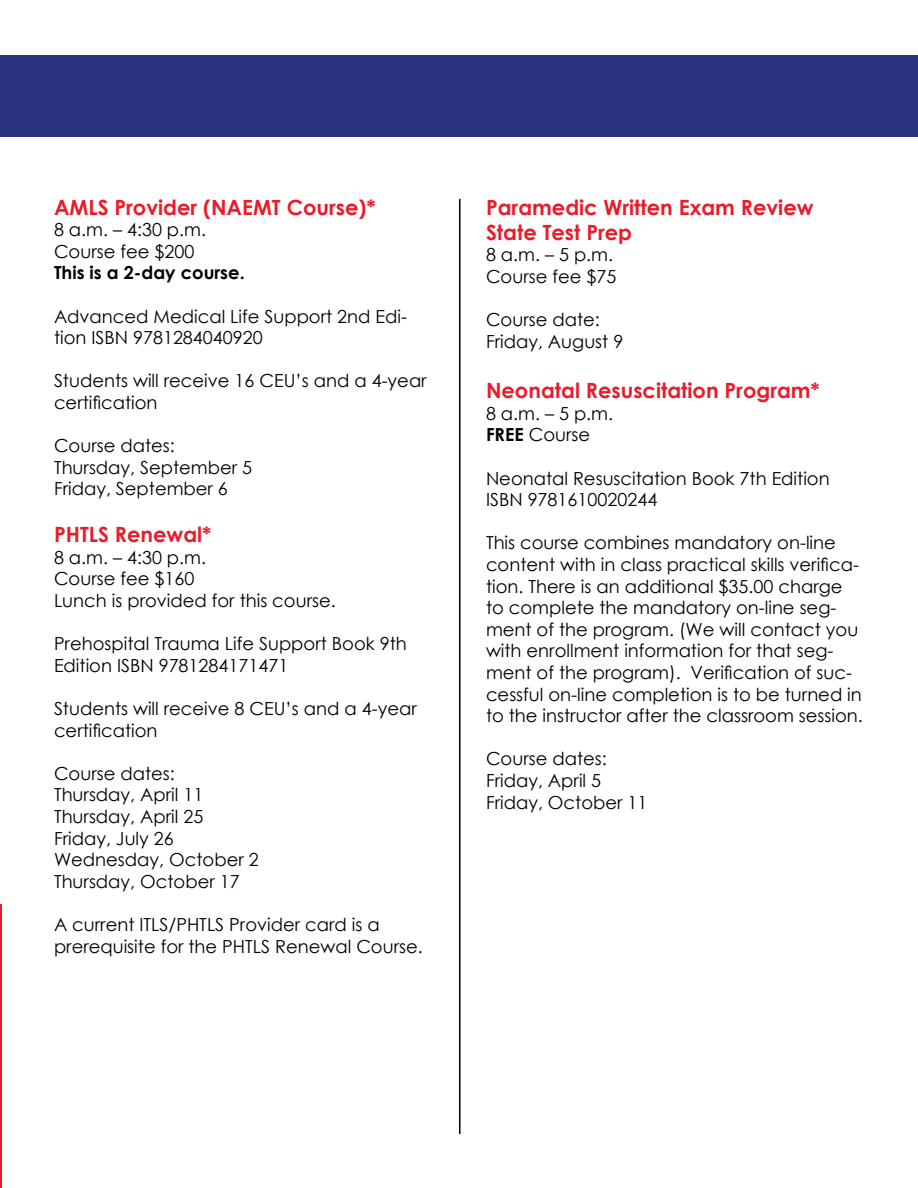
<style>
.page{position:relative;width:918px;height:1188px;background:#fff}
.page>*{position:absolute;margin:0;border:0;box-sizing:border-box;transform-origin:0 0}
.t1{font:700 21px/25.2px "Century Gothic";color:#e81d2c}
.t2{font:18px/21.6px "Century Gothic";color:#000}
.t3{font:700 18px "Century Gothic";color:#000}
.s1{font-weight:700}
</style>
<div class="page">
<div style="left:0;top:55px;width:918px;height:81px;background:#2a317d"></div>
<hr style="left:0;top:904px;width:2px;height:284px;background:#e81d2c">
<hr style="left:459px;top:199px;width:1px;height:935px;background:#000">
<p class="t1" style="left:54px;top:193px;width:323px">AMLS Provider (NAEMT Course)*</p>
<p class="t2" style="left:54px;top:219px;width:154px">8 a.m. – 4:30 p.m.<br>Course fee $200</p>
<p class="t3" style="left:54px;top:259px;width:192px">This is a 2-day course.</p>
<p class="t2" style="left:54px;top:305px;width:355px">Advanced Medical Life Support 2nd Edi&shy;tion ISBN 9781284040920</p>
<p class="t2" style="left:54px;top:370px;width:374px">Students will receive 16 CEU’s and a 4-year certification</p>
<p class="t2" style="left:54px;top:435px;width:200px">Course dates:<br>Thursday, September 5<br>Friday, September 6</p>
<p class="t1" style="left:54px;top:521px;width:159px">PHTLS Renewal*</p>
<p class="t2" style="left:54px;top:546px;width:283px">8 a.m. – 4:30 p.m.<br>Course fee $160<br>Lunch is provided for this course.</p>
<p class="t2" style="left:54px;top:633px;width:354px">Prehospital Trauma Life Support Book 9th<br>Edition ISBN 9781284171471</p>
<p class="t2" style="left:54px;top:697px;width:364px">Students will receive 8 CEU’s and a 4-year certification</p>
<p class="t2" style="left:54px;top:762px;width:206px">Course dates:<br>Thursday, April 11<br>Thursday, April 25<br>Friday, July 26<br>Wednesday, October 2<br>Thursday, October 17</p>
<p class="t2" style="left:54px;top:913px;width:370px">A current ITLS/PHTLS Provider card is a prerequisite for the PHTLS Renewal Course.</p>
<p class="t1" style="left:486px;top:193px;width:329px">Paramedic Written Exam Review<br>State Test Prep</p>
<p class="t2" style="left:486px;top:244px;width:132px">8 a.m. – 5 p.m.<br>Course fee $75</p>
<p class="t2" style="left:486px;top:309px;width:139px">Course date:<br>Friday, August 9</p>
<p class="t1" style="left:486px;top:377px;width:335px">Neonatal Resuscitation Program*</p>
<p class="t2" style="left:486px;top:402px;width:129px">8 a.m. – 5 p.m.<br><span class="s1">FREE</span> Course</p>
<p class="t2" style="left:486px;top:467px;width:345px">Neonatal Resuscitation Book 7th Edition<br>ISBN 9781610020244</p>
<p class="t2" style="left:486px;top:532px;width:378px">This course combines mandatory on-line content with in class practical skills verifica&shy;tion. There is an additional $35.00 charge to complete the mandatory on-line seg&shy;ment of the program. (We will contact you with enrollment information for that seg&shy;ment of the program). Verification of suc&shy;cessful on-line completion is to be turned in to the instructor after the classroom session.</p>
<p class="t2" style="left:486px;top:748px;width:122px">Course dates:<br>Friday, April 5</p>
</div>
